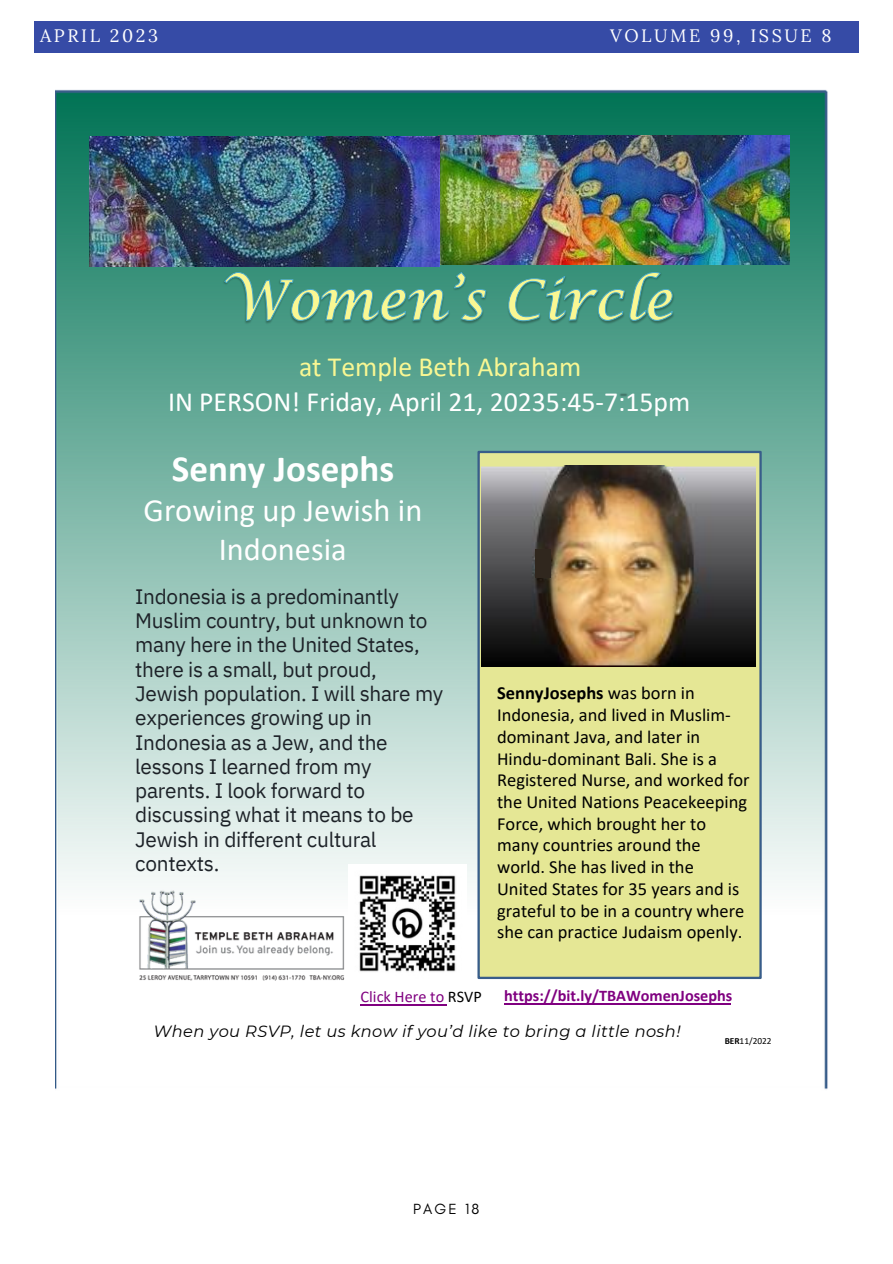
<style>
.page{position:relative;width:893px;height:1264px;background:#fff}
.page>*{position:absolute;margin:0;border:0;box-sizing:border-box;transform-origin:0 0}
.t1{font:700 37.05px "Calibri";color:#fff}
.t2{font:32.4px/39px "Calibri";color:#fff;text-align:center}
.t3{font:27.75px "Calibri";color:#fff}
.t4{font:27.75px "Calibri";color:#f9f793}
.t5{font:20.85px/24.3px "IBM Plex Sans";letter-spacing:-.015em;color:#1d2228}
.t6{font:18.45px/21.8px "Calibri";color:#000}
.t7{font:18px "Lora";letter-spacing:.14em;color:#fff}
.t8{font:italic 16.2px "Montserrat";letter-spacing:.025em;color:#000}
.t9{font:700 16.2px "Calibri";color:#800080}
.t10{font:16.2px "Calibri";color:#800080}
.t11{font:15px "Glacial Indifference";letter-spacing:.14em;color:#000}
.t12{font:11.55px "Open Sans";color:#181818}
.t13{font:9.3px "Calibri";color:#000}
.s1{font-weight:700}
.s2{color:#000}
</style>
<div class="page">
<div style="left:34px;top:21px;width:824px;height:32px;background:#364ba6"></div>
<img style="left:56px;top:89px;width:772px;height:1001px">
<img style="left:126px;top:879px;width:228px;height:111px">
<hr style="left:360px;top:1004px;width:87px;height:1px;background:#800080">
<img style="left:440px;top:136px;width:349px;height:128px">
<img style="left:222px;top:271px;width:453px;height:54px">
<svg style="left:223px;top:268px;width:450px;height:54px"></svg>
<img style="left:600px;top:365px;width:46px;height:63px">
<div style="left:478px;top:452px;width:282px;height:525px;background:#e5e795"></div>
<div style="left:477px;top:451px;width:284px;height:528px;border:2px solid #385d8a"></div>
<img style="left:89px;top:136px;width:351px;height:130px">
<hr style="left:504px;top:1003px;width:226px;height:1px;background:#800080">
<img style="left:481px;top:465px;width:274px;height:201px">
<div style="left:535px;top:549px;width:16px;height:28px;background:#30271e"></div>
<img style="left:348px;top:864px;width:118px;height:117px">
<p class="t7" style="left:40px;top:23px;width:119px">APRIL 2023</p>
<p class="t7" style="left:610px;top:23px;width:223px">VOLUME 99, ISSUE 8</p>
<p class="t12" style="left:111px;top:138px;width:5px">.</p>
<p class="t12" style="left:125px;top:152px;width:5px">.</p>
<h3 class="t4" style="left:299px;top:355px;width:284px">at Temple Beth Abraham</h3>
<h3 class="t3" style="left:168px;top:390px;width:524px">IN PERSON! Friday, April 21, 20235:45-7:15pm</h3>
<h1 class="t1" style="left:172px;top:453px;width:224px">Senny Josephs</h1>
<h2 class="t2" style="left:143px;top:493px;width:280px">Growing up Jewish in<br>Indonesia</h2>
<p class="t5" style="left:135px;top:583px;width:309px">Indonesia is a predominantly<br>Muslim country, but unknown to many here in the United States, there is a small, but proud,<br>Jewish population. I will share my experiences growing up in<br>Indonesia as a Jew, and the lessons I learned from my parents. I look forward to discussing what it means to be<br>Jewish in different cultural contexts.</p>
<p class="t6" style="left:497px;top:684px;width:254px"><span class="s1">SennyJosephs</span> was born in<br>Indonesia, and lived in Muslim&shy;dominant Java, and later in<br>Hindu-dominant Bali. She is a<br>Registered Nurse, and worked for the United Nations Peacekeeping<br>Force, which brought her to many countries around the world. She has lived in the<br>United States for 35 years and is grateful to be in a country where she can practice Judaism openly.</p>
<p class="t10" style="left:360px;top:990px;width:123px">Click Here to <span class="s2">RSVP</span></p>
<p class="t9" style="left:504px;top:988px;width:229px">https://bit.ly/TBAWomenJosephs</p>
<p class="t8" style="left:153px;top:1021px;width:528px">When you RSVP, let us know if you’d like to bring a little nosh!</p>
<p class="t13" style="left:724px;top:1037px;width:48px"><span class="s1">BER</span>11/2022</p>
<p class="t11" style="left:413px;top:1199px;width:68px">PAGE 18</p>
</div>
